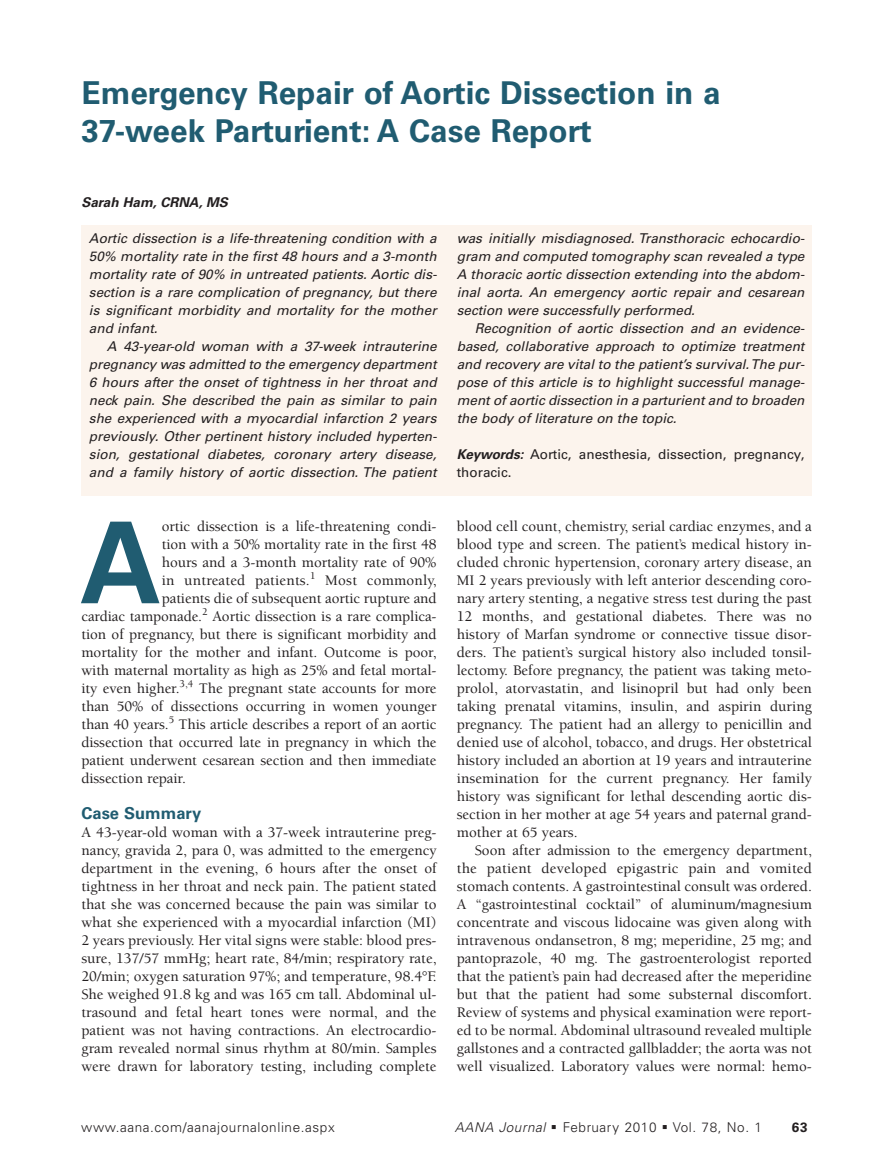
<style>
.page{position:relative;width:878px;height:1175px;background:#fff}
.page>*{position:absolute;margin:0;border:0;box-sizing:border-box;transform-origin:0 0}
.t1{font:700 112.8px "Univers";color:#205c71}
.t2{font:700 31.5px/37.5px "Univers";color:#205c71}
.t3{font:700 16.5px "Univers";color:#205c71}
.t4{font:500 15px/18px "Berkeley";letter-spacing:-.005em;color:#231f20;text-align:justify}
.t5{font:500 15px "Berkeley";letter-spacing:.015em;color:#231f20}
.t6{font:italic 13.5px/18px "Univers";color:#231f20;text-align:justify}
.t7{font:300 13.5px "Univers";letter-spacing:.045em;color:#231f20}
.t8{font:13.5px/18px "Univers";color:#231f20}
.t9{font:italic 700 13.5px "Univers";color:#231f20}
.t10{font:italic 300 13.5px "Univers";letter-spacing:.045em;color:#231f20}
.t11{font:700 13.5px "Univers";color:#231f20}
.s1{font-weight:700;font-style:italic}
</style>
<div class="page">
<div style="left:81px;top:225px;width:731px;height:270px;background:#fcf4ed"></div>
<h2 class="t2" style="left:81px;top:77px;width:640px">Emergency Repair of Aortic Dissection in a<br>37-week Parturient: A Case Report</h2>
<p class="t9" style="left:81px;top:197px;width:148px">Sarah Ham, CRNA, MS</p>
<p class="t6" style="left:89px;top:230px;width:349px">Aortic dissection is a life-threatening condition with a 50% mortality rate in the first 48 hours and a 3-month mortality rate of 90% in untreated patients. Aortic dis&shy;section is a rare complication of pregnancy, but there is significant morbidity and mortality for the mother and infant.</p>
<p class="t6" style="left:89px;top:338px;width:349px;text-indent:18px">A 43-year-old woman with a 37-week intrauterine pregnancy was admitted to the emergency department 6 hours after the onset of tightness in her throat and neck pain. She described the pain as similar to pain she experienced with a myocardial infarction 2 years previously. Other pertinent history included hyperten&shy;sion, gestational diabetes, coronary artery disease, and a family history of aortic dissection. The patient</p>
<h1 class="t1" style="left:80px;top:522px;width:83px">A</h1>
<p class="t4" style="left:162px;top:519px;width:276px">ortic dissection is a life-threatening condi-</p>
<p class="t4" style="left:162px;top:537px;width:276px">tion with a 50% mortality rate in the first 48</p>
<p class="t4" style="left:162px;top:555px;width:276px">hours and a 3-month mortality rate of 90%</p>
<p class="t5" style="left:162px;top:574px;width:276px">in untreated patients.<sup>1</sup> Most commonly,</p>
<p class="t4" style="left:162px;top:591px;width:276px">patients die of subsequent aortic rupture and</p>
<p class="t4" style="left:81px;top:609px;width:356px">cardiac tamponade.<sup>2</sup> Aortic dissection is a rare complica-</p>
<p class="t4" style="left:81px;top:627px;width:356px">tion of pregnancy, but there is significant morbidity and</p>
<p class="t4" style="left:81px;top:645px;width:356px">mortality for the mother and infant. Outcome is poor,</p>
<p class="t4" style="left:81px;top:663px;width:356px">with maternal mortality as high as 25% and fetal mortal-</p>
<p class="t4" style="left:81px;top:681px;width:356px">ity even higher.<sup>3,4</sup> The pregnant state accounts for more</p>
<p class="t4" style="left:81px;top:699px;width:356px">than 50% of dissections occurring in women younger</p>
<p class="t4" style="left:81px;top:717px;width:356px">than 40 years.<sup>5</sup> This article describes a report of an aortic</p>
<p class="t4" style="left:81px;top:735px;width:356px">dissection that occurred late in pregnancy in which the</p>
<p class="t4" style="left:81px;top:753px;width:356px">patient underwent cesarean section and then immediate</p>
<p class="t4" style="left:81px;top:771px;width:106px">dissection repair.</p>
<p class="t3" style="left:81px;top:807px;width:121px">Case Summary</p>
<p class="t4" style="left:81px;top:825px;width:356px">A 43-year-old woman with a 37-week intrauterine preg&shy;nancy, gravida 2, para 0, was admitted to the emergency department in the evening, 6 hours after the onset of tightness in her throat and neck pain. The patient stated that she was concerned because the pain was similar to what she experienced with a myocardial infarction (MI)<br>2 years previously. Her vital signs were stable: blood pres&shy;sure, 137/57 mmHg; heart rate, 84/min; respiratory rate, 20/min; oxygen saturation 97%; and temperature, 98.4°F.<br>She weighed 91.8 kg and was 165 cm tall. Abdominal ul&shy;trasound and fetal heart tones were normal, and the patient was not having contractions. An electrocardio&shy;gram revealed normal sinus rhythm at 80/min. Samples were drawn for laboratory testing, including complete</p>
<p class="t6" style="left:457px;top:230px;width:349px">was initially misdiagnosed. Transthoracic echocardio&shy;gram and computed tomography scan revealed a type A thoracic aortic dissection extending into the abdom&shy;inal aorta. An emergency aortic repair and cesarean section were successfully performed.</p>
<p class="t6" style="left:457px;top:320px;width:349px;text-indent:18px">Recognition of aortic dissection and an evidence&shy;based, collaborative approach to optimize treatment and recovery are vital to the patient’s survival.The pur&shy;pose of this article is to highlight successful manage&shy;ment of aortic dissection in a parturient and to broaden the body of literature on the topic.</p>
<p class="t8" style="left:457px;top:446px;width:349px"><span class="s1">Keywords:</span> Aortic, anesthesia, dissection, pregnancy, thoracic.</p>
<p class="t4" style="left:457px;top:519px;width:356px">blood cell count, chemistry, serial cardiac enzymes, and a blood type and screen. The patient’s medical history in&shy;cluded chronic hypertension, coronary artery disease, an MI 2 years previously with left anterior descending coro&shy;nary artery stenting, a negative stress test during the past 12 months, and gestational diabetes. There was no history of Marfan syndrome or connective tissue disor&shy;ders. The patient’s surgical history also included tonsil&shy;lectomy. Before pregnancy, the patient was taking meto&shy;prolol, atorvastatin, and lisinopril but had only been taking prenatal vitamins, insulin, and aspirin during pregnancy. The patient had an allergy to penicillin and denied use of alcohol, tobacco, and drugs. Her obstetrical history included an abortion at 19 years and intrauterine insemination for the current pregnancy. Her family history was significant for lethal descending aortic dis&shy;section in her mother at age 54 years and paternal grand&shy;mother at 65 years.</p>
<p class="t4" style="left:457px;top:843px;width:356px;text-indent:18px">Soon after admission to the emergency department, the patient developed epigastric pain and vomited stomach contents. A gastrointestinal consult was ordered.<br>A “gastrointestinal cocktail” of aluminum/magnesium concentrate and viscous lidocaine was given along with intravenous ondansetron, 8 mg; meperidine, 25 mg; and pantoprazole, 40 mg. The gastroenterologist reported that the patient’s pain had decreased after the meperidine but that the patient had some substernal discomfort.<br>Review of systems and physical examination were report&shy;ed to be normal. Abdominal ultrasound revealed multiple gallstones and a contracted gallbladder; the aorta was not well visualized. Laboratory values were normal: hemo-</p>
<p class="t7" style="left:81px;top:1121px;width:255px">www.aana.com/aanajournalonline.aspx</p>
<p class="t10" style="left:455px;top:1121px;width:92px">AANA Journal</p>
<p class="t7" style="left:563px;top:1121px;width:200px">February 2010 Vol. 78, No. 1</p>
<p class="t11" style="left:791px;top:1121px;width:17px">63</p>
</div>
